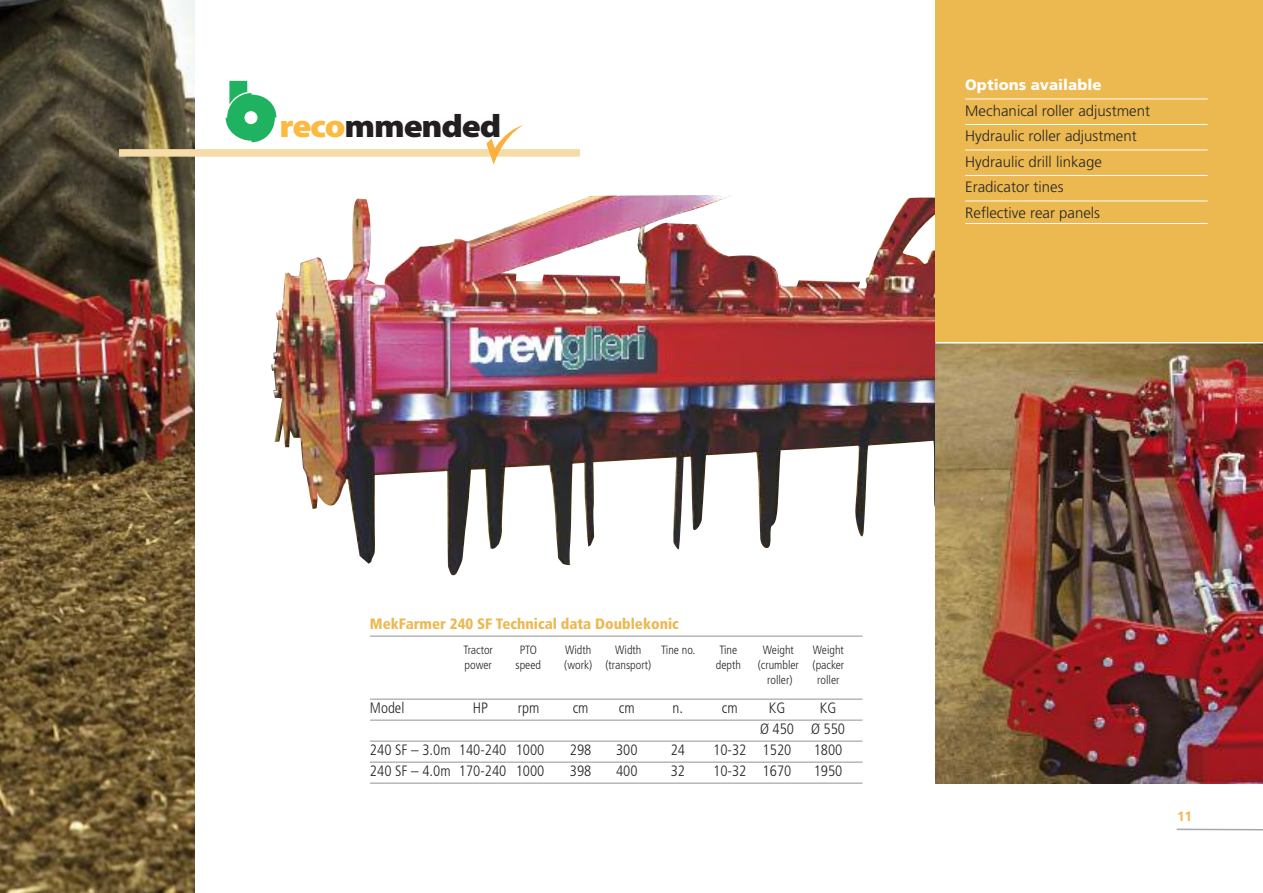
<style>
.page{position:relative;width:1263px;height:893px;background:#fff}
.page>*{position:absolute;margin:0;border:0;box-sizing:border-box;transform-origin:0 0}
.t1{font:32.4px "Myriad MM.830.600.";letter-spacing:-.035em;color:#231f20;scale:1.09 1}
.t2{font:300 condensed 15px/21px "Frutiger";color:#272627}
.t3{font:300 15px/25.5px "Frutiger";color:#272627}
.t4{font:900 condensed 15px "Frutiger";color:#ecb850}
.t5{font:900 15px "Frutiger";color:#fff}
.t6{font:700 13.5px "Frutiger LT";color:#ecb850}
.t7{font:300 condensed 12px/15px "Frutiger";color:#272627;text-align:center}
.s1{color:#fdb940}
</style>
<div class="page">
<img style="left:271px;top:196px;width:664px;height:379px">
<img style="left:0;top:0;width:194px;height:893px">
<svg style="left:1176px;top:828px;width:87px;height:3px"></svg>
<hr style="left:370px;top:636px;width:492px;height:1px;background:#939393">
<hr style="left:370px;top:699px;width:492px;height:1px;background:#939393">
<hr style="left:370px;top:720px;width:492px;height:1px;background:#939393">
<hr style="left:370px;top:741px;width:492px;height:1px;background:#939393">
<hr style="left:370px;top:762px;width:492px;height:1px;background:#939393">
<hr style="left:370px;top:783px;width:492px;height:1px;background:#939393">
<div style="left:935px;top:0;width:328px;height:343px;background:#ecb850"></div>
<hr style="left:965px;top:99px;width:243px;height:1px;background:#fff">
<hr style="left:965px;top:124px;width:243px;height:1px;background:#fff">
<hr style="left:965px;top:150px;width:243px;height:1px;background:#fff">
<hr style="left:965px;top:175px;width:243px;height:1px;background:#fff">
<hr style="left:965px;top:201px;width:243px;height:1px;background:#fff">
<hr style="left:965px;top:223px;width:243px;height:1px;background:#fff">
<div style="left:119px;top:149px;width:461px;height:8px;background:#f6dca8"></div>
<svg style="left:486px;top:125px;width:37px;height:40px"></svg>
<svg style="left:226px;top:81px;width:50px;height:61px"></svg>
<img style="left:935px;top:343px;width:328px;height:441px">
<hr style="left:935px;top:342px;width:328px;height:1px;background:#fff">
<h1 class="t1" style="left:280px;top:114px;width:205px"><span class="s1">reco</span>mmended</h1>
<p class="t5" style="left:965px;top:79px;width:138px">Options available</p>
<p class="t3" style="left:965px;top:99px;width:186px">Mechanical roller adjustment<br>Hydraulic roller adjustment<br>Hydraulic drill linkage<br>Eradicator tines<br>Reflective rear panels</p>
<p class="t4" style="left:370px;top:618px;width:310px">MekFarmer 240 SF Technical data Doublekonic</p>
<p class="t7" style="left:464px;top:644px;width:31px;text-align:left">Tractor power</p>
<p class="t7" style="left:515px;top:644px;width:27px">PTO speed</p>
<p class="t7" style="left:564px;top:644px;width:30px;text-align:left">Width (work)</p>
<p class="t7" style="left:605px;top:644px;width:47px">Width (transport)</p>
<p class="t7" style="left:661px;top:644px;width:36px">Tine no.</p>
<p class="t7" style="left:716px;top:644px;width:27px">Tine depth</p>
<p class="t7" style="left:758px;top:644px;width:43px">Weight (crumbler roller)</p>
<p class="t7" style="left:812px;top:644px;width:33px">Weight (packer roller</p>
<p class="t2" style="left:370px;top:699px;width:36px">Model</p>
<p class="t2" style="left:473px;top:699px;width:17px">HP</p>
<p class="t2" style="left:518px;top:699px;width:23px">rpm</p>
<p class="t2" style="left:573px;top:699px;width:17px">cm</p>
<p class="t2" style="left:619px;top:699px;width:17px">cm</p>
<p class="t2" style="left:673px;top:699px;width:12px">n.</p>
<p class="t2" style="left:722px;top:699px;width:17px">cm</p>
<p class="t2" style="left:769px;top:699px;width:18px">KG</p>
<p class="t2" style="left:760px;top:699px;width:87px;text-indent:60px">KG<br>Ø 450 Ø 550</p>
<p class="t2" style="left:370px;top:741px;width:176px">240 SF – 3.0m 140-240 1000</p>
<p class="t2" style="left:570px;top:741px;width:23px">298</p>
<p class="t2" style="left:616px;top:741px;width:23px">300</p>
<p class="t2" style="left:671px;top:741px;width:16px">24</p>
<p class="t2" style="left:713px;top:741px;width:80px">10-32 1520</p>
<p class="t2" style="left:814px;top:741px;width:30px">1800</p>
<p class="t2" style="left:370px;top:762px;width:176px">240 SF – 4.0m 170-240 1000</p>
<p class="t2" style="left:570px;top:762px;width:23px">398</p>
<p class="t2" style="left:616px;top:762px;width:23px">400</p>
<p class="t2" style="left:671px;top:762px;width:16px">32</p>
<p class="t2" style="left:713px;top:762px;width:80px">10-32 1670</p>
<p class="t2" style="left:814px;top:762px;width:30px">1950</p>
<p class="t6" style="left:1177px;top:811px;width:16px">11</p>
</div>
